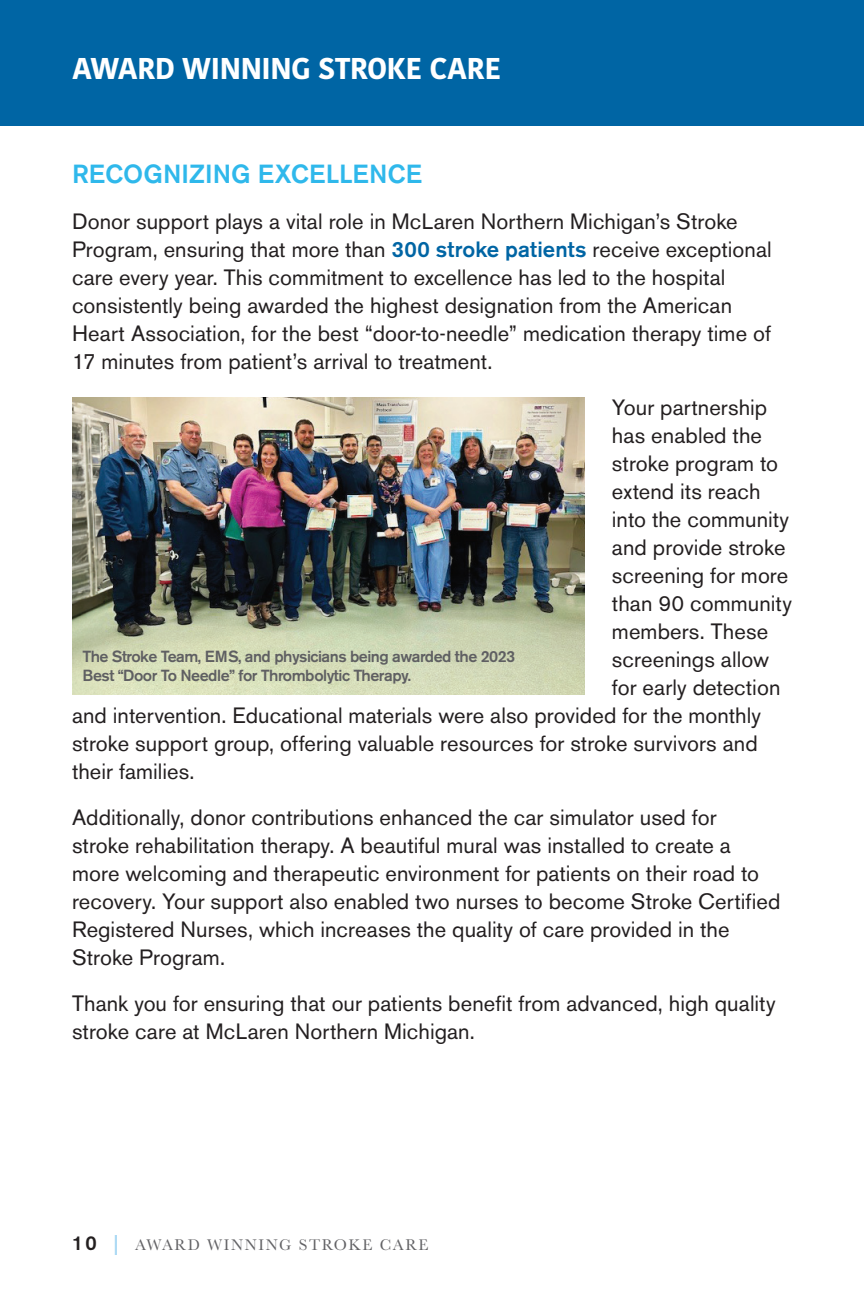
<style>
.page{position:relative;width:864px;height:1296px;background:#fff}
.page>*{position:absolute;margin:0;border:0;box-sizing:border-box;transform-origin:0 0}
.t1{font:700 30px "Kohinoor Bangla";letter-spacing:-.025em;color:#fff}
.t2{font:500 26px "Akzidenz Grotesk BE";letter-spacing:.005em;color:#2fb8eb}
.t3{font:22px/28px "Akzidenz Grotesk BE";letter-spacing:.005em;color:#231f20}
.t4{font:500 16px/19.2px "Akzidenz Grotesk BE";letter-spacing:-.03em;color:#5f5f62}
.t5{font:16px "Baskerville";letter-spacing:.1em;color:#636366}
.s1{font-weight:500;color:#0065a4}
.s2{font-family:"Akzidenz Grotesk BE";font-weight:500;font-size:20px;color:#231f20}
.s3{font-family:"Akzidenz Grotesk BE";font-weight:500;font-size:20px;color:#a6d7f3}
</style>
<div class="page">
<div style="left:0;top:0;width:864px;height:126px;background:#0065a4"></div>
<img style="left:72px;top:397px;width:513px;height:297px">
<h1 class="t1" style="left:72px;top:42px;width:431px">AWARD WINNING STROKE CARE</h1>
<p class="t2" style="left:72px;top:158px;width:352px">RECOGNIZING EXCELLENCE</p>
<p class="t3" style="left:72px;top:207px;width:701px">Donor support plays a vital role in McLaren Northern Michigan’s Stroke Program, ensuring that more than <span class="s1">300 stroke patients</span> receive exceptional care every year. This commitment to excellence has led to the hospital consistently being awarded the highest designation from the American Heart Association, for the best “door-to-needle” medication therapy time of 17 minutes from patient’s arrival to treatment.</p>
<p class="t3" style="left:612px;top:393px;width:157px">Your partnership</p>
<p class="t3" style="left:612px;top:421px;width:152px">has enabled the</p>
<p class="t3" style="left:612px;top:449px;width:168px">stroke program to</p>
<p class="t3" style="left:612px;top:477px;width:150px">extend its reach</p>
<p class="t3" style="left:612px;top:505px;width:179px">into the community</p>
<p class="t3" style="left:612px;top:533px;width:175px">and provide stroke</p>
<p class="t3" style="left:612px;top:561px;width:178px">screening for more</p>
<p class="t3" style="left:612px;top:589px;width:182px">than 90 community</p>
<p class="t3" style="left:612px;top:617px;width:158px">members. These</p>
<p class="t3" style="left:612px;top:645px;width:159px">screenings allow</p>
<p class="t3" style="left:612px;top:673px;width:170px">for early detection</p>
<p class="t3" style="left:72px;top:701px;width:691px">and intervention. Educational materials were also provided for the monthly</p>
<p class="t3" style="left:72px;top:729px;width:687px">stroke support group, offering valuable resources for stroke survivors and</p>
<p class="t3" style="left:72px;top:757px;width:124px">their families.</p>
<p class="t3" style="left:72px;top:803px;width:710px">Additionally, donor contributions enhanced the car simulator used for<br>stroke rehabilitation therapy. A beautiful mural was installed to create a more welcoming and therapeutic environment for patients on their road to recovery. Your support also enabled two nurses to become Stroke Certified Registered Nurses, which increases the quality of care provided in the Stroke Program.</p>
<p class="t3" style="left:72px;top:989px;width:705px">Thank you for ensuring that our patients benefit from advanced, high quality stroke care at McLaren Northern Michigan.</p>
<p class="t4" style="left:82px;top:646px;width:434px">The Stroke Team, EMS, and physicians being awarded the 2023<br>Best “Door To Needle” for Thrombolytic Therapy.</p>
<p class="t5" style="left:72px;top:1235px;width:358px"><span class="s2">10</span> <span class="s3">|</span> AWARD WINNING STROKE CARE</p>
</div>
